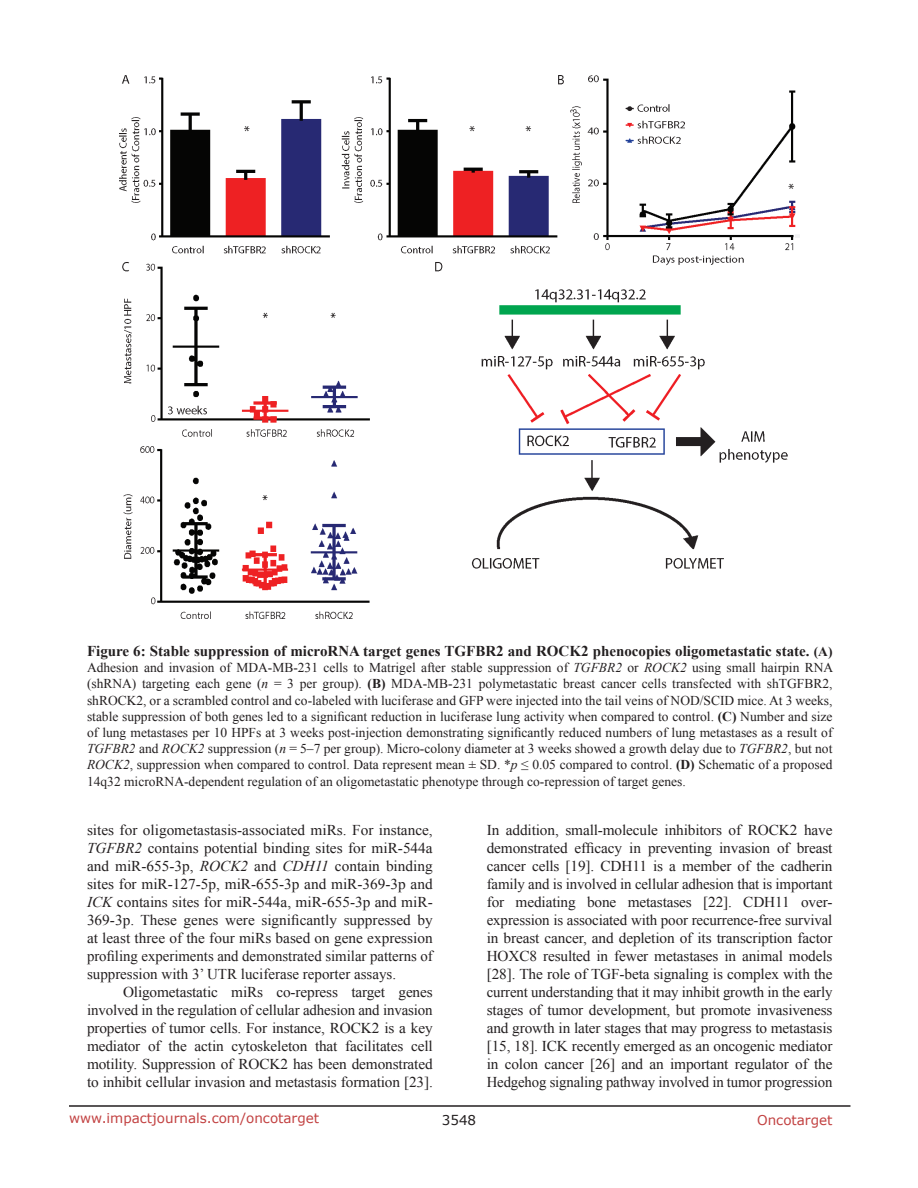
<style>
.page{position:relative;width:918px;height:1188px;background:#fff}
.page>*{position:absolute;margin:0;border:0;box-sizing:border-box;transform-origin:0 0}
.BodyText{font:15px/18px "Times New Roman";letter-spacing:-.01em;color:#231f20;text-align:justify}
.FigureText{font:700 15px "Times New Roman";color:#231f20}
.FigureText-2{font:13.5px/16.2px "Times New Roman";color:#231f20;text-align:justify}
.t1{font:13.5px "Verdana";color:#c24141}
.t2{font:13.5px "Verdana";color:#231f20}
.s1{font-size:13.5px}
.s2{font-style:italic}
.s3{font-weight:700}
</style>
<div class="page">
<hr style="left:69px;top:1105px;width:781px;height:2px;background:#231f20">
<img style="left:120px;top:75px;width:680px;height:544px">
<p class="FigureText" style="left:87px;top:641px;width:747px">Figure 6: Stable suppression of microRNA target genes TGFBR2 and ROCK2 phenocopies oligometastatic state. <span class="s1">(A)</span></p>
<p class="FigureText-2" style="left:87px;top:659px;width:748px">Adhesion and invasion of MDA-MB-231 cells to Matrigel after stable suppression of <span class="s2">TGFBR2</span> or <span class="s2">ROCK2</span> using small hairpin RNA (shRNA) targeting each gene (<span class="s2">n</span> = 3 per group). <span class="s3">(B)</span> MDA-MB-231 polymetastatic breast cancer cells transfected with shTGFBR2, shROCK2, or a scrambled control and co-labeled with luciferase and GFP were injected into the tail veins of NOD/SCID mice. At 3 weeks, stable suppression of both genes led to a significant reduction in luciferase lung activity when compared to control. <span class="s3">(C)</span> Number and size of lung metastases per 10 HPFs at 3 weeks post-injection demonstrating significantly reduced numbers of lung metastases as a result of <span class="s2">TGFBR2</span> and <span class="s2">ROCK2</span> suppression (<span class="s2">n</span> = 5–7 per group). Micro-colony diameter at 3 weeks showed a growth delay due to <span class="s2">TGFBR2</span>, but not <span class="s2">ROCK2</span>, suppression when compared to control. Data represent mean ± SD. *<span class="s2">p</span> ≤ 0.05 compared to control. <span class="s3">(D)</span> Schematic of a proposed 14q32 microRNA-dependent regulation of an oligometastatic phenotype through co-repression of target genes.</p>
<p class="BodyText" style="left:87px;top:821px;width:347px">sites for oligometastasis-associated miRs. For instance, <span class="s2">TGFBR2</span> contains potential binding sites for miR-544a and miR-655-3p, <span class="s2">ROCK2</span> and <span class="s2">CDH11</span> contain binding sites for miR-127-5p, miR-655-3p and miR-369-3p and <span class="s2">ICK</span> contains sites for miR-544a, miR-655-3p and miR-369-3p. These genes were significantly suppressed by at least three of the four miRs based on gene expression profiling experiments and demonstrated similar patterns of suppression with 3’ UTR luciferase reporter assays.</p>
<p class="BodyText" style="left:87px;top:983px;width:347px;text-indent:36px">Oligometastatic miRs co-repress target genes involved in the regulation of cellular adhesion and invasion properties of tumor cells. For instance, ROCK2 is a key mediator of the actin cytoskeleton that facilitates cell motility. Suppression of ROCK2 has been demonstrated to inhibit cellular invasion and metastasis formation [23].</p>
<p class="BodyText" style="left:487px;top:821px;width:347px">In addition, small-molecule inhibitors of ROCK2 have demonstrated efficacy in preventing invasion of breast cancer cells [19]. CDH11 is a member of the cadherin family and is involved in cellular adhesion that is important for mediating bone metastases [22]. CDH11 over&shy;expression is associated with poor recurrence-free survival in breast cancer, and depletion of its transcription factor HOXC8 resulted in fewer metastases in animal models [28]. The role of TGF-beta signaling is complex with the current understanding that it may inhibit growth in the early stages of tumor development, but promote invasiveness and growth in later stages that may progress to metastasis [15, 18]. ICK recently emerged as an oncogenic mediator in colon cancer [26] and an important regulator of the Hedgehog signaling pathway involved in tumor progression</p>
<p class="t1" style="left:69px;top:1109px;width:252px">www.impactjournals.com/oncotarget</p>
<p class="t2" style="left:442px;top:1111px;width:36px">3548</p>
<p class="t1" style="left:757px;top:1111px;width:77px">Oncotarget</p>
</div>
